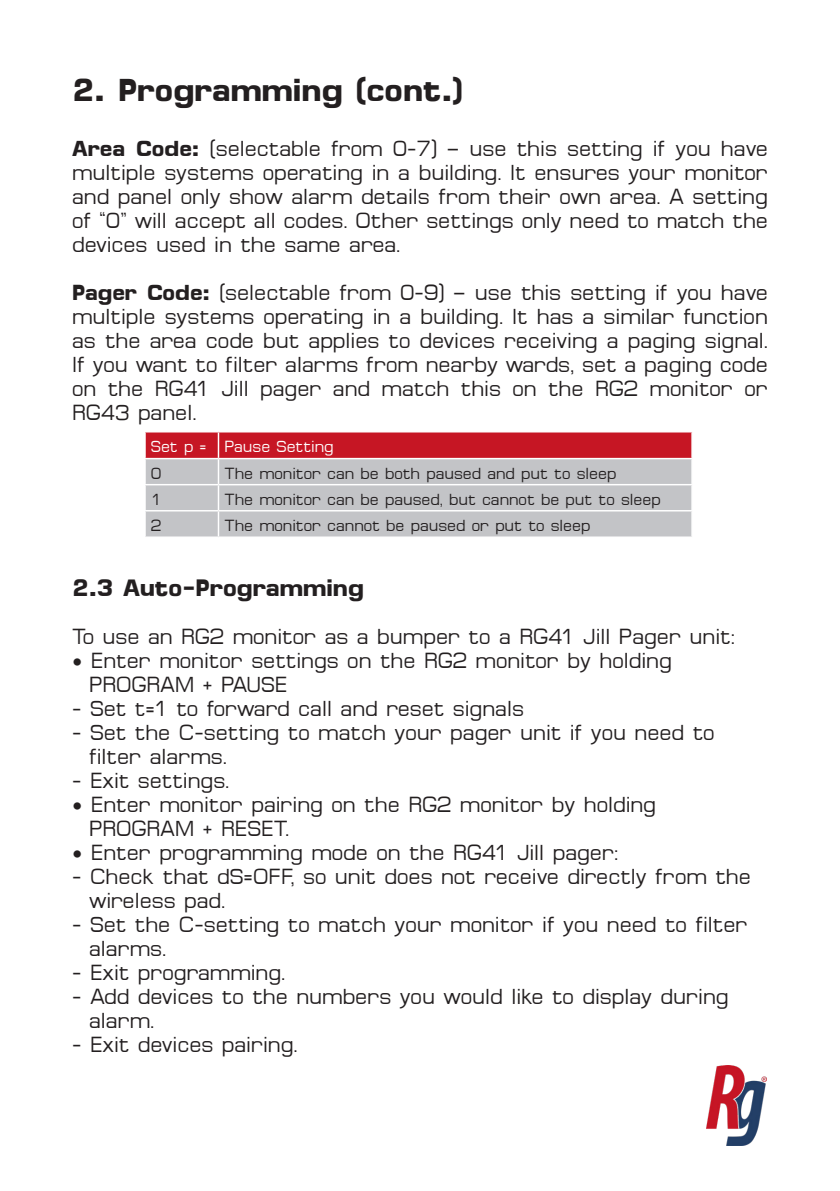
<style>
.page{position:relative;width:840px;height:1191px;background:#fff}
.page>*{position:absolute;margin:0;border:0;box-sizing:border-box;transform-origin:0 0}
.t1{font:700 32px "Micro FLF";color:#231f20}
.t2{font:700 24px "Micro FLF";color:#231f20}
.t3{font:22px/24px "Micro FLF";color:#231f20;text-align:justify}
.t4{font:16.2px "Micro FLF";color:#231f20}
.t5{font:16.2px "Micro FLF";color:#fff}
.s1{font-weight:700}
</style>
<div class="page">
<svg style="left:145px;top:432px;width:547px;height:104px;background:#c69ca2"></svg>
<img style="left:706px;top:1065px;width:60px;height:80px">
<p class="t1" style="left:72px;top:72px;width:392px">2. Programming (cont.)</p>
<p class="t3" style="left:72px;top:137px;width:697px"><span class="s1">Area Code:</span> (selectable from 0-7) – use this setting if you have multiple systems operating in a building. It ensures your monitor and panel only show alarm details from their own area. A setting of “0” will accept all codes. Other settings only need to match the devices used in the same area.</p>
<p class="t3" style="left:72px;top:281px;width:697px"><span class="s1">Pager Code:</span> (selectable from 0-9) – use this setting if you have multiple systems operating in a building. It has a similar function as the area code but applies to devices receiving a paging signal.<br>If you want to filter alarms from nearby wards, set a paging code on the RG41 Jill pager and match this on the RG2 monitor or RG43 panel.</p>
<p class="t5" style="left:151px;top:438px;width:57px">Set p =</p>
<p class="t5" style="left:224px;top:438px;width:111px">Pause Setting</p>
<p class="t4" style="left:151px;top:464px;width:12px">0</p>
<p class="t4" style="left:224px;top:464px;width:393px">The monitor can be both paused and put to sleep</p>
<p class="t4" style="left:151px;top:490px;width:12px">1</p>
<p class="t4" style="left:224px;top:490px;width:437px">The monitor can be paused, but cannot be put to sleep</p>
<p class="t4" style="left:151px;top:517px;width:12px">2</p>
<p class="t4" style="left:224px;top:517px;width:367px">The monitor cannot be paused or put to sleep</p>
<p class="t2" style="left:72px;top:574px;width:293px">2.3 Auto-Programming</p>
<p class="t3" style="left:72px;top:624px;width:663px">To use an RG2 monitor as a bumper to a RG41 Jill Pager unit:</p>
<p class="t3" style="left:72px;top:648px;width:601px">• Enter monitor settings on the RG2 monitor by holding</p>
<p class="t3" style="left:89px;top:672px;width:200px">PROGRAM + PAUSE</p>
<p class="t3" style="left:72px;top:696px;width:453px">- Set t=1 to forward call and reset signals</p>
<p class="t3" style="left:72px;top:720px;width:643px">- Set the C-setting to match your pager unit if you need to</p>
<p class="t3" style="left:89px;top:744px;width:139px">filter alarms.</p>
<p class="t3" style="left:72px;top:768px;width:159px">- Exit settings.</p>
<p class="t3" style="left:72px;top:792px;width:585px">• Enter monitor pairing on the RG2 monitor by holding</p>
<p class="t3" style="left:89px;top:816px;width:201px">PROGRAM + RESET.</p>
<p class="t3" style="left:72px;top:840px;width:547px">• Enter programming mode on the RG41 Jill pager:</p>
<p class="t3" style="left:72px;top:864px;width:680px">- Check that dS=OFF, so unit does not receive directly from the</p>
<p class="t3" style="left:89px;top:888px;width:137px">wireless pad.</p>
<p class="t3" style="left:72px;top:912px;width:676px">- Set the C-setting to match your monitor if you need to filter</p>
<p class="t3" style="left:89px;top:936px;width:78px">alarms.</p>
<p class="t3" style="left:72px;top:960px;width:214px">- Exit programming.</p>
<p class="t3" style="left:72px;top:984px;width:657px">- Add devices to the numbers you would like to display during</p>
<p class="t3" style="left:89px;top:1008px;width:67px">alarm.</p>
<p class="t3" style="left:72px;top:1032px;width:227px">- Exit devices pairing.</p>
</div>
